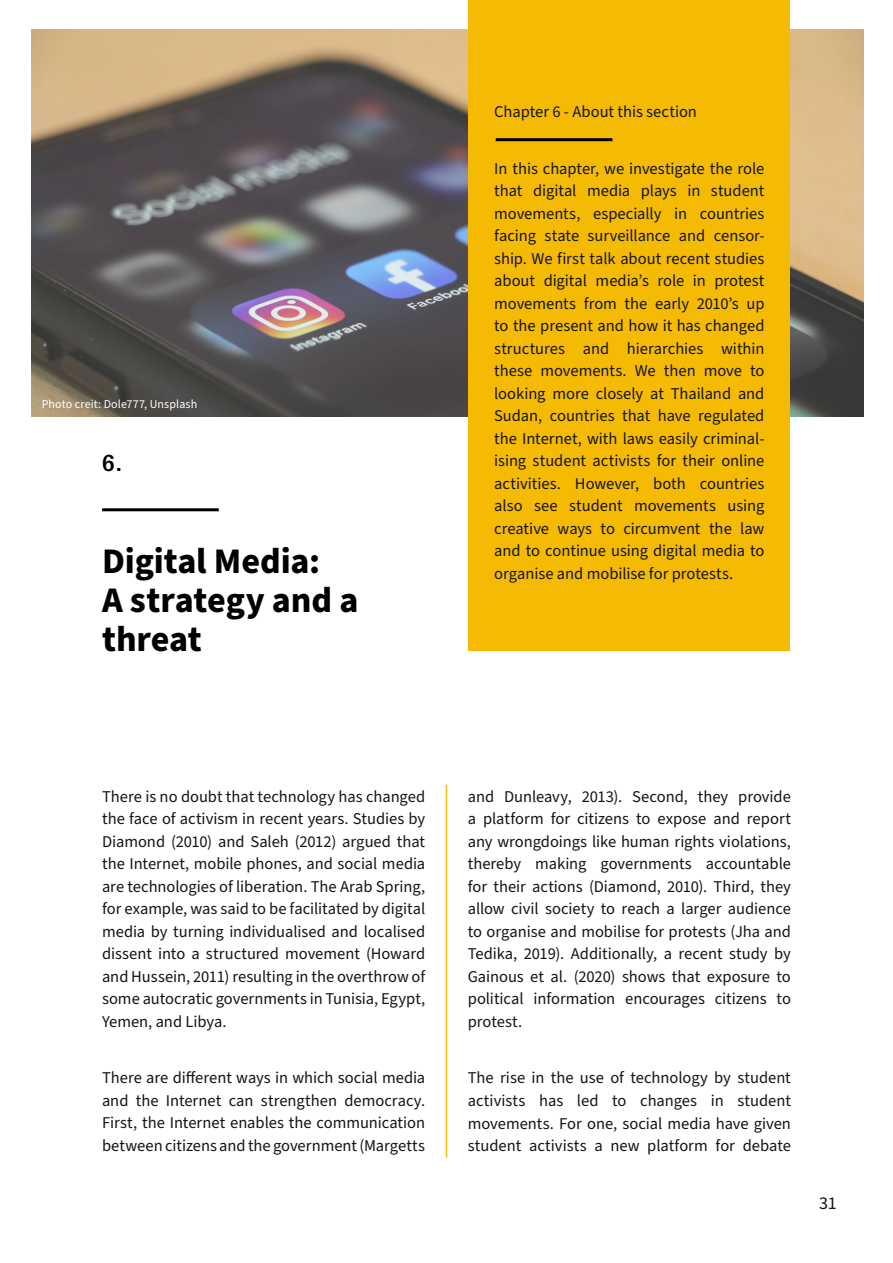
<style>
.page{position:relative;width:893px;height:1263px;background:#fff}
.page>*{position:absolute;margin:0;border:0;box-sizing:border-box;transform-origin:0 0}
.t1{font:700 36px/39px "Source Sans Pro";letter-spacing:-.005em;color:#000}
.t2{font:700 22.5px "Glypha LT Std";color:#000}
.t3{font:18px "Source Sans Pro";color:#161511}
.t4{font:16.5px/22.5px "Source Sans Pro";color:#161511;text-align:justify}
.t5{font:12px "Source Sans Pro";letter-spacing:.01em;color:#fff}
</style>
<div class="page">
<img style="left:31px;top:30px;width:833px;height:387px">
<hr style="left:446px;top:785px;width:1px;height:372px;background:#f4ba04">
<div style="left:469px;top:0;width:321px;height:651px;background:#f4ba04"></div>
<hr style="left:496px;top:138px;width:116px;height:3px;background:#000">
<hr style="left:102px;top:508px;width:117px;height:3px;background:#000">
<p class="t5" style="left:42px;top:396px;width:157px">Photo creit: Dole777, Unsplash</p>
<h2 class="t2" style="left:102px;top:449px;width:22px">6.</h2>
<h1 class="t1" style="left:102px;top:542px;width:258px">Digital Media:<br>A strategy and a threat</h1>
<p class="t4" style="left:494px;top:101px;width:204px">Chapter 6 - About this section</p>
<p class="t4" style="left:494px;top:157px;width:272px">In this chapter, we investigate the role that digital media plays in student movements, especially in countries facing state surveillance and censor&shy;ship. We first talk about recent studies about digital media’s role in protest movements from the early 2010’s up to the present and how it has changed structures and hierarchies within these movements. We then move to looking more closely at Thailand and Sudan, countries that have regulated the Internet, with laws easily criminal&shy;ising student activists for their online activities. However, both countries also see student movements using creative ways to circumvent the law and to continue using digital media to organise and mobilise for protests.</p>
<p class="t4" style="left:102px;top:785px;width:325px">There is no doubt that technology has changed the face of activism in recent years. Studies by Diamond (2010) and Saleh (2012) argued that the Internet, mobile phones, and social media are technologies of liberation. The Arab Spring, for example, was said to be facilitated by digital media by turning individualised and localised dissent into a structured movement (Howard and Hussein, 2011) resulting in the overthrow of some autocratic governments in Tunisia, Egypt, Yemen, and Libya.</p>
<p class="t4" style="left:102px;top:1067px;width:325px">There are different ways in which social media and the Internet can strengthen democracy.<br>First, the Internet enables the communication between citizens and the government (Margetts</p>
<p class="t4" style="left:468px;top:786px;width:325px">and Dunleavy, 2013). Second, they provide a platform for citizens to expose and report any wrongdoings like human rights violations, thereby making governments accountable for their actions (Diamond, 2010). Third, they allow civil society to reach a larger audience to organise and mobilise for protests (Jha and Tedika, 2019). Additionally, a recent study by Gainous et al. (2020) shows that exposure to political information encourages citizens to protest.</p>
<p class="t4" style="left:468px;top:1067px;width:325px">The rise in the use of technology by student activists has led to changes in student movements. For one, social media have given student activists a new platform for debate</p>
<p class="t3" style="left:819px;top:1191px;width:19px">31</p>
</div>
